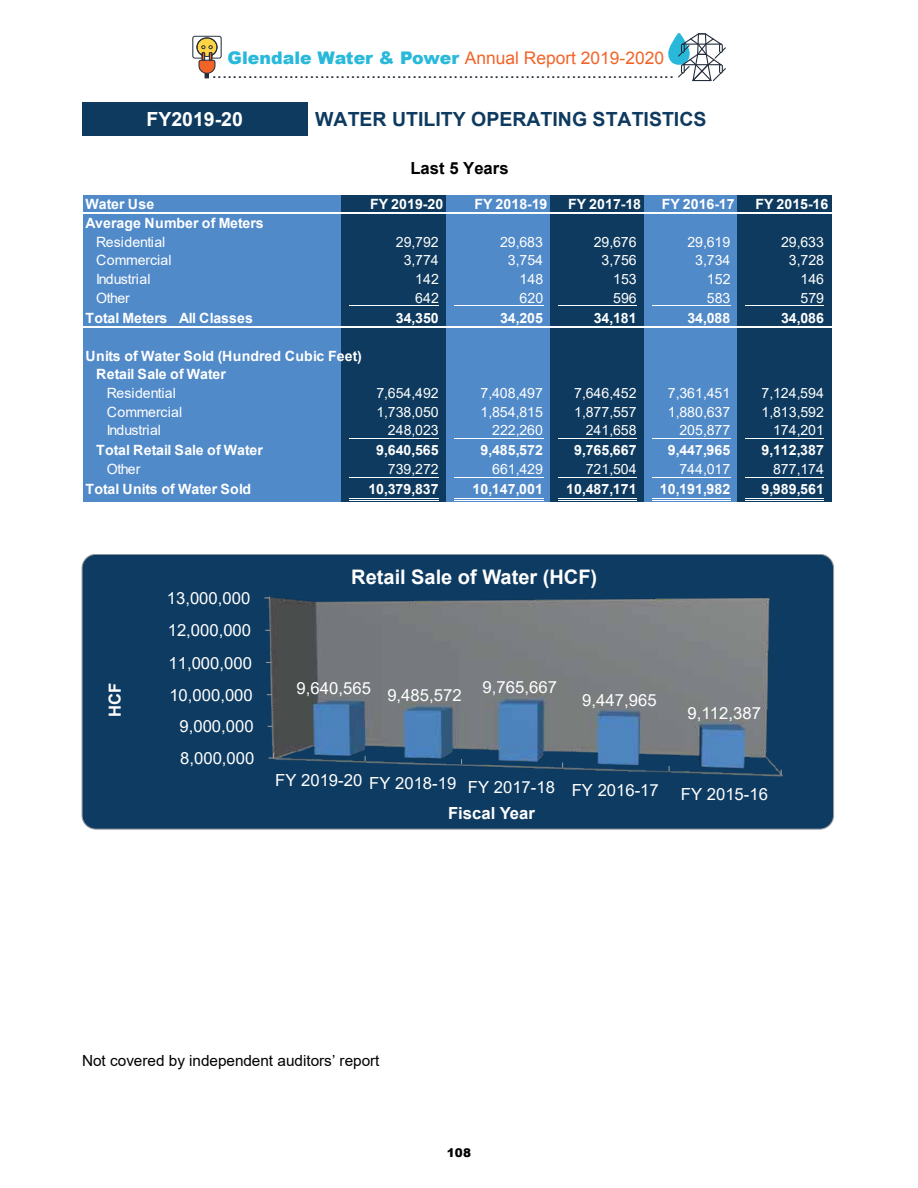
<style>
.page{position:relative;width:918px;height:1188px;background:#fff}
.page>*{position:absolute;margin:0;border:0;box-sizing:border-box;transform-origin:0 0}
.t1{font:700 20.1px "Arial";color:#fff}
.t2{font:700 19.5px "Arial";color:#0f3a60}
.t3{font:700 19.5px "Arial";color:#fff}
.t4{font:18.45px "Arial";color:#232c3b}
.t5{font:17.4px "Arial";color:#f26328}
.t6{font:16.65px "Arial";color:#fff}
.t7{font:700 16.65px "Arial";color:#fff}
.t8{font:700 16.65px "Arial";color:#000}
.t9{font:15.3px "Arial";color:#000}
.t10{font:700 14.1px/18.6px "Arial";letter-spacing:.005em;color:#fff;text-align:right}
.t11{font:14.1px/18.6px "Arial";letter-spacing:.005em;color:#fff;text-align:right}
.t12{font:14.1px "Arial";letter-spacing:-.02em;color:#fff}
.t13{font:900 12px "Arial";color:#000}
.s1{font-weight:900;color:#28b9da}
.s2{font-weight:400}
</style>
<div class="page">
<div style="left:83px;top:195px;width:260px;height:306px;background:#518ac9"></div>
<div style="left:342px;top:195px;width:105px;height:306px;background:#0d3a5e"></div>
<div style="left:446px;top:195px;width:105px;height:306px;background:#518ac9"></div>
<div style="left:550px;top:195px;width:95px;height:306px;background:#0d3a5e"></div>
<div style="left:644px;top:195px;width:95px;height:306px;background:#518ac9"></div>
<div style="left:738px;top:195px;width:94px;height:306px;background:#0d3a5e"></div>
<hr style="left:350px;top:305px;width:89px;height:1px;background:#fff">
<hr style="left:454px;top:305px;width:89px;height:1px;background:#fff">
<hr style="left:558px;top:305px;width:79px;height:1px;background:#fff">
<hr style="left:652px;top:305px;width:79px;height:1px;background:#fff">
<hr style="left:746px;top:305px;width:78px;height:1px;background:#fff">
<hr style="left:350px;top:438px;width:89px;height:1px;background:#fff">
<hr style="left:454px;top:438px;width:89px;height:1px;background:#fff">
<hr style="left:558px;top:438px;width:79px;height:1px;background:#fff">
<hr style="left:652px;top:438px;width:79px;height:1px;background:#fff">
<hr style="left:746px;top:438px;width:78px;height:1px;background:#fff">
<hr style="left:350px;top:477px;width:89px;height:1px;background:#fff">
<hr style="left:454px;top:477px;width:89px;height:1px;background:#fff">
<hr style="left:558px;top:477px;width:79px;height:1px;background:#fff">
<hr style="left:652px;top:477px;width:79px;height:1px;background:#fff">
<hr style="left:746px;top:477px;width:78px;height:1px;background:#fff">
<hr style="left:350px;top:498px;width:89px;height:1px;background:#fff">
<hr style="left:350px;top:500px;width:89px;height:1px;background:#fff">
<hr style="left:454px;top:498px;width:89px;height:1px;background:#fff">
<hr style="left:454px;top:500px;width:89px;height:1px;background:#fff">
<hr style="left:558px;top:498px;width:79px;height:1px;background:#fff">
<hr style="left:558px;top:500px;width:79px;height:1px;background:#fff">
<hr style="left:652px;top:498px;width:79px;height:1px;background:#fff">
<hr style="left:652px;top:500px;width:79px;height:1px;background:#fff">
<hr style="left:746px;top:498px;width:78px;height:1px;background:#fff">
<hr style="left:746px;top:500px;width:78px;height:1px;background:#fff">
<hr style="left:82px;top:212px;width:750px;height:2px;background:#fff">
<hr style="left:82px;top:326px;width:750px;height:2px;background:#fff">
<svg style="left:192px;top:36px;width:30px;height:42px"></svg>
<svg style="left:668px;top:33px;width:58px;height:48px"></svg>
<div style="left:82px;top:103px;width:225px;height:32px;background:#0f3a60"></div>
<div style="left:82px;top:554px;width:752px;height:275px;background:#0e3b61;border-radius:14px"></div>
<img style="left:264px;top:596px;width:519px;height:181px">
<svg style="left:268px;top:753px;width:6px;height:6px"></svg>
<p class="t5" style="left:228px;top:46px;width:438px"><span class="s1">Glendale Water &amp; Power</span> Annual Report 2019-2020</p>
<p class="t4" style="left:212px;top:59px;width:464px">..........................................................................................</p>
<p class="t3" style="left:146px;top:106px;width:98px">FY2019-20</p>
<p class="t2" style="left:315px;top:106px;width:393px">WATER UTILITY OPERATING STATISTICS</p>
<h4 class="t8" style="left:410px;top:157px;width:100px">Last 5 Years</h4>
<p class="t10" style="left:86px;top:195px;width:180px;line-height:19.5px;text-align:left">Water Use<br>Average Number of Meters</p>
<p class="t11" style="left:96px;top:233px;width:77px;text-align:left">Residential<br>Commercial<br>Industrial<br>Other</p>
<p class="t10" style="left:86px;top:309px;width:169px">Total Meters All Classes</p>
<p class="t10" style="left:86px;top:347px;width:278px">Units of Water Sold (Hundred Cubic Feet)</p>
<p class="t10" style="left:96px;top:366px;width:131px">Retail Sale of Water</p>
<p class="t11" style="left:107px;top:384px;width:71px">Residential</p>
<p class="t11" style="left:107px;top:402px;width:77px">Commercial</p>
<p class="t12" style="left:107px;top:420px;width:56px">Industrial</p>
<p class="t10" style="left:96px;top:442px;width:168px">Total Retail Sale of Water</p>
<p class="t11" style="left:107px;top:460px;width:35px">Other</p>
<p class="t10" style="left:86px;top:481px;width:167px">Total Units of Water Sold</p>
<p class="t10" style="left:370px;top:195px;width:75px">FY 2019-20</p>
<p class="t11" style="left:396px;top:233px;width:45px">29,792<br>3,774<br>142<br>642</p>
<p class="t10" style="left:396px;top:309px;width:45px">34,350</p>
<p class="t10" style="left:474px;top:195px;width:75px">FY 2018-19</p>
<p class="t11" style="left:500px;top:233px;width:45px">29,683<br>3,754<br>148<br>620</p>
<p class="t10" style="left:500px;top:309px;width:45px">34,205</p>
<p class="t10" style="left:568px;top:195px;width:75px">FY 2017-18</p>
<p class="t11" style="left:594px;top:233px;width:45px">29,676<br>3,756<br>153<br>596</p>
<p class="t10" style="left:594px;top:309px;width:45px">34,181</p>
<p class="t10" style="left:662px;top:195px;width:75px">FY 2016-17</p>
<p class="t11" style="left:687px;top:233px;width:45px">29,619<br>3,734<br>152<br>583</p>
<p class="t10" style="left:687px;top:309px;width:45px">34,088</p>
<p class="t11" style="left:376px;top:384px;width:64px">7,654,492<br>1,738,050<br>248,023</p>
<p class="t10" style="left:376px;top:442px;width:64px">9,640,565<br><span class="s2">739,272</span></p>
<p class="t10" style="left:368px;top:481px;width:72px">10,379,837</p>
<p class="t11" style="left:481px;top:384px;width:64px">7,408,497<br>1,854,815<br>222,260</p>
<p class="t10" style="left:481px;top:442px;width:64px">9,485,572<br><span class="s2">661,429</span></p>
<p class="t10" style="left:473px;top:481px;width:72px">10,147,001</p>
<p class="t11" style="left:574px;top:384px;width:64px">7,646,452<br>1,877,557<br>241,658</p>
<p class="t10" style="left:574px;top:442px;width:64px">9,765,667<br><span class="s2">721,504</span></p>
<p class="t10" style="left:566px;top:481px;width:72px">10,487,171</p>
<p class="t11" style="left:668px;top:384px;width:64px">7,361,451<br>1,880,637<br>205,877</p>
<p class="t10" style="left:668px;top:442px;width:64px">9,447,965<br><span class="s2">744,017</span></p>
<p class="t10" style="left:660px;top:481px;width:72px">10,191,982</p>
<p class="t10" style="left:755px;top:195px;width:75px">FY 2015-16</p>
<p class="t11" style="left:781px;top:233px;width:45px">29,633<br>3,728<br>146<br>579</p>
<p class="t10" style="left:781px;top:309px;width:45px">34,086</p>
<p class="t11" style="left:762px;top:384px;width:64px">7,124,594<br>1,813,592<br>174,201</p>
<p class="t10" style="left:762px;top:442px;width:64px">9,112,387<br><span class="s2">877,174</span></p>
<p class="t10" style="left:762px;top:481px;width:64px">9,989,561</p>
<p class="t6" style="left:167px;top:587px;width:85px">13,000,000</p>
<p class="t6" style="left:168px;top:619px;width:85px">12,000,000</p>
<p class="t6" style="left:169px;top:651px;width:85px">11,000,000</p>
<p class="t1" style="left:351px;top:564px;width:248px">Retail Sale of Water (HCF)</p>
<p class="t7" style="left:104px;top:717px;width:36px;rotate:-90deg">HCF</p>
<p class="t6" style="left:169px;top:683px;width:85px">10,000,000</p>
<p class="t6" style="left:180px;top:715px;width:76px">9,000,000</p>
<p class="t6" style="left:180px;top:747px;width:76px">8,000,000</p>
<p class="t6" style="left:297px;top:677px;width:262px">9,640,565 9,485,572 9,765,667</p>
<p class="t6" style="left:582px;top:688px;width:76px">9,447,965</p>
<p class="t6" style="left:275px;top:774px;width:385px">FY 2019-20 FY 2018-19 FY 2017-18 FY 2016-17</p>
<p class="t7" style="left:448px;top:802px;width:88px">Fiscal Year</p>
<p class="t6" style="left:688px;top:702px;width:75px">9,112,387</p>
<p class="t6" style="left:681px;top:782px;width:89px">FY 2015-16</p>
<p class="t9" style="left:82px;top:1051px;width:299px">Not covered by independent auditors’ report</p>
<p class="t13" style="left:447px;top:1144px;width:26px">108</p>
</div>
